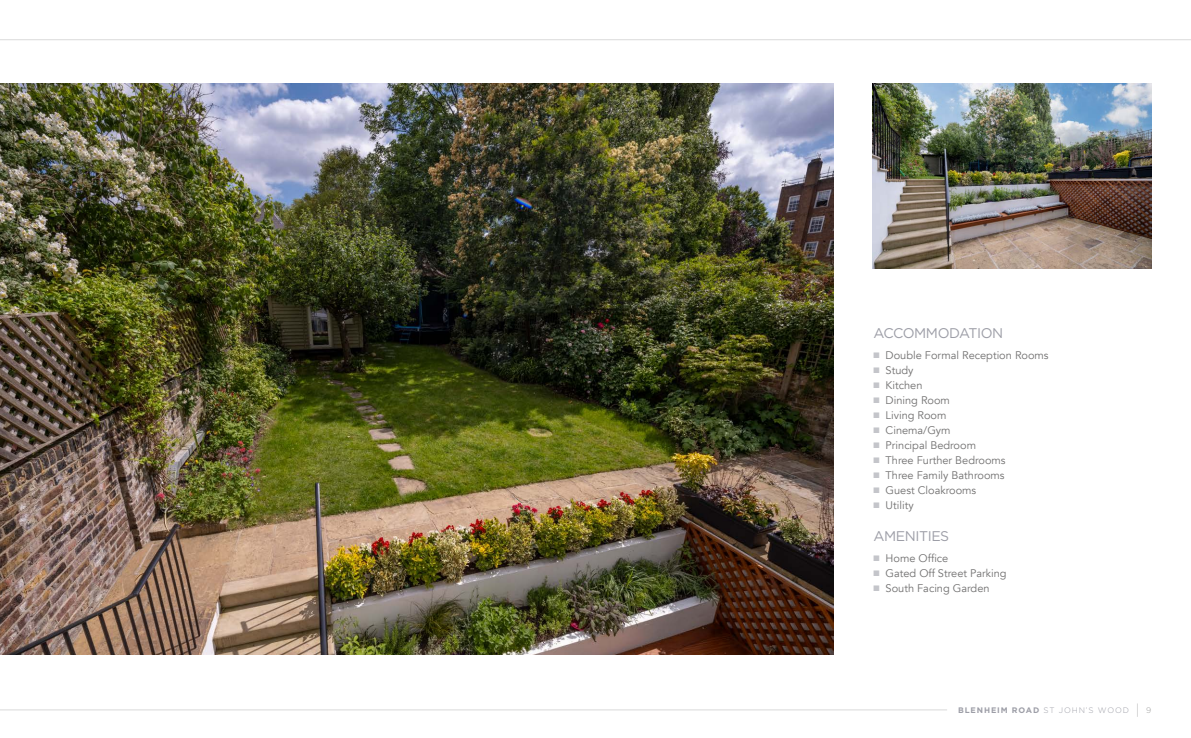
<style>
.page{position:relative;width:1191px;height:738px;background:#fff}
.page>*{position:absolute;margin:0;border:0;box-sizing:border-box;transform-origin:0 0}
.t1{font:14px "Gotham";letter-spacing:-.03em;color:#9d9ea7}
.t2{font:11px "Avenir";color:#706f6f}
.t3{font:700 8px "Gotham";letter-spacing:.11em;color:#9d9ea7}
.s1{color:#c4c5ca}
.s2{font-weight:300}
.s3{font-weight:300;font-size:14.4px;color:#9d9d9c}
.s4{font-weight:300;color:#9d9d9c}
</style>
<div class="page">
<hr style="left:0;top:708px;width:947px;height:1px;background:#dadada">
<hr style="left:0;top:39px;width:1191px;height:1px;background:#dadada">
<img style="left:0;top:84px;width:833px;height:569px">
<img style="left:873px;top:84px;width:278px;height:184px">
<p class="t1" style="left:873px;top:324px;width:131px">ACCOMMODATION</p>
<p class="t2" style="left:873px;top:348px;width:177px"><span class="s1">■</span> Double Formal Reception Rooms</p>
<p class="t2" style="left:873px;top:363px;width:42px"><span class="s1">■</span> Study</p>
<p class="t2" style="left:873px;top:378px;width:51px"><span class="s1">■</span> Kitchen</p>
<p class="t2" style="left:873px;top:393px;width:78px"><span class="s1">■</span> Dining Room</p>
<p class="t2" style="left:873px;top:408px;width:75px"><span class="s1">■</span> Living Room</p>
<p class="t2" style="left:873px;top:423px;width:79px"><span class="s1">■</span> Cinema/Gym</p>
<p class="t2" style="left:873px;top:438px;width:104px"><span class="s1">■</span> Principal Bedroom</p>
<p class="t2" style="left:873px;top:453px;width:134px"><span class="s1">■</span> Three Further Bedrooms</p>
<p class="t2" style="left:873px;top:468px;width:133px"><span class="s1">■</span> Three Family Bathrooms</p>
<p class="t2" style="left:873px;top:483px;width:104px"><span class="s1">■</span> Guest Cloakrooms</p>
<p class="t2" style="left:873px;top:498px;width:42px"><span class="s1">■</span> Utility</p>
<p class="t1" style="left:873px;top:527px;width:77px">AMENITIES</p>
<p class="t2" style="left:873px;top:551px;width:76px"><span class="s1">■</span> Home Office</p>
<p class="t2" style="left:873px;top:566px;width:135px"><span class="s1">■</span> Gated Off Street Parking</p>
<p class="t2" style="left:873px;top:581px;width:118px"><span class="s1">■</span> South Facing Garden</p>
<p class="t3" style="left:958px;top:704px;width:195px">BLENHEIM ROAD <span class="s2">ST JOHN’S WOOD</span> <span class="s3">|</span> <span class="s4">9</span></p>
</div>
